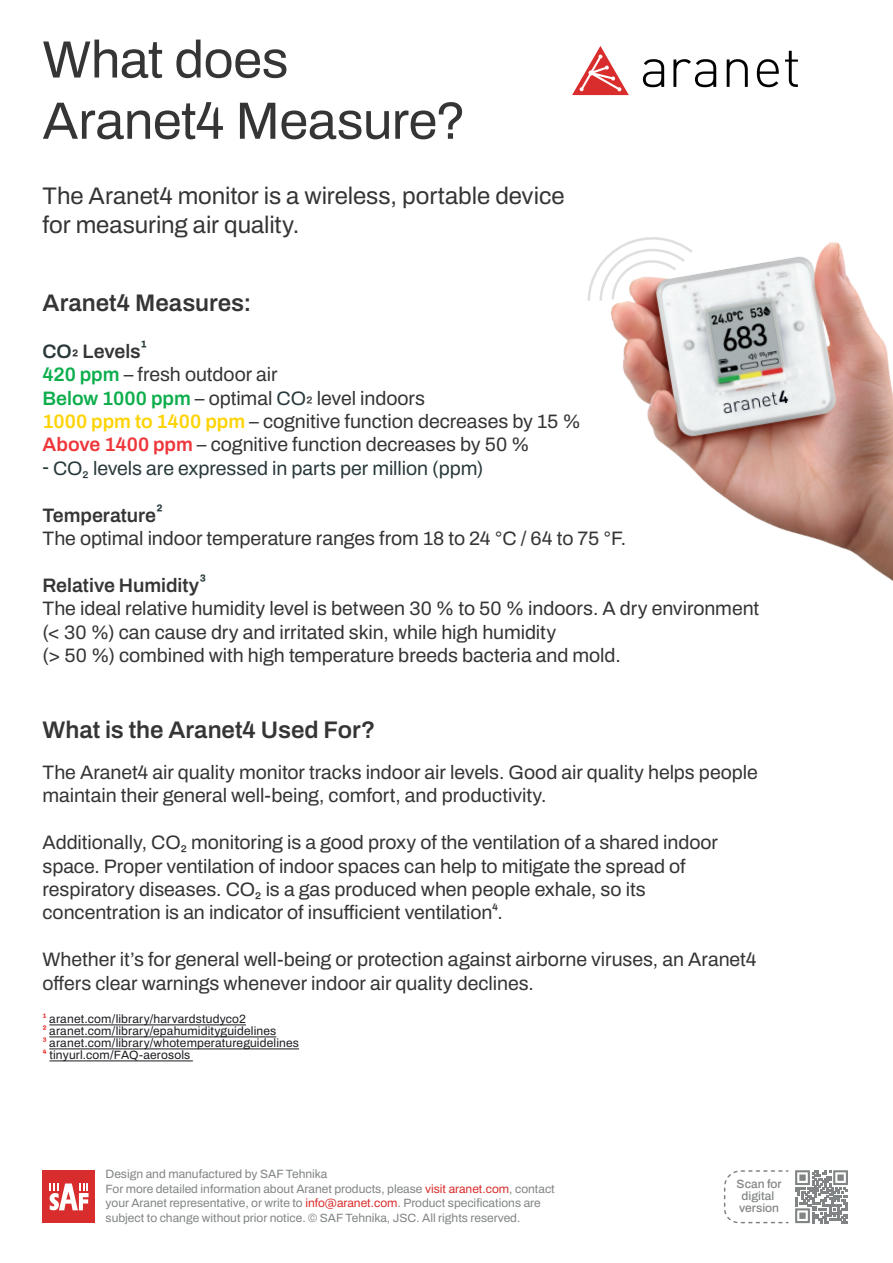
<style>
.page{position:relative;width:893px;height:1263px;background:#fff}
.page>*{position:absolute;margin:0;border:0;box-sizing:border-box;transform-origin:0 0}
.t1{font:52.5px/61.2px "Archivo";letter-spacing:-.01em;color:#363536}
.t2{font:24px/28.8px "Archivo";letter-spacing:-.005em;color:#363536}
.t3{font:600 24px "Archivo";color:#363536}
.t4{font:19.5px/23.4px "Archivo";letter-spacing:-.005em;color:#363536}
.t5{font:19.5px "Archivo";color:#2a3a3c}
.t6{font:12px/14.4px "Archivo";color:#818485}
.t7{font:12px/12px "Archivo";letter-spacing:.015em;color:#1d1a1f}
.t8{font:500 12px/12px "Archivo";color:#818485}
.s1{font-weight:600;color:#2a3a3c}
.s2{font-weight:600}
.s3{font-weight:600;color:#0cae4c}
.s4{color:#2a3a3c}
.s5{font-weight:600;color:#fed304}
.s6{font-weight:600;color:#ee363b}
.s7{font-weight:700;color:#eb2e2c}
.s8{color:#d92c2c}
</style>
<div class="page">
<img style="left:610px;top:241px;width:283px;height:340px">
<svg style="left:587px;top:237px;width:106px;height:64px"></svg>
<hr style="left:49px;top:1025px;width:197px;height:1px;background:#1d1a1f">
<hr style="left:49px;top:1037px;width:227px;height:1px;background:#1d1a1f">
<hr style="left:49px;top:1049px;width:250px;height:1px;background:#1d1a1f">
<hr style="left:49px;top:1061px;width:144px;height:1px;background:#1d1a1f">
<svg style="left:643px;top:59px;width:21px;height:28px"></svg>
<svg style="left:673px;top:59px;width:43px;height:28px"></svg>
<svg style="left:727px;top:59px;width:21px;height:28px"></svg>
<svg style="left:757px;top:59px;width:22px;height:28px"></svg>
<svg style="left:785px;top:51px;width:13px;height:36px"></svg>
<svg style="left:572px;top:46px;width:57px;height:49px"></svg>
<div style="left:43px;top:1170px;width:52px;height:53px;background:#d92c2c"></div>
<svg style="left:49px;top:1183px;width:40px;height:27px"></svg>
<svg style="left:723px;top:1170px;width:65px;height:54px"></svg>
<svg style="left:795px;top:1170px;width:53px;height:53px"></svg>
<h1 class="t1" style="left:43px;top:29px;width:425px">What does<br>Aranet4 Measure?</h1>
<p class="t2" style="left:43px;top:181px;width:524px">The Aranet4 monitor is a wireless, portable device for measuring air quality.</p>
<p class="t3" style="left:43px;top:285px;width:211px">Aranet4 Measures:</p>
<p class="t4" style="left:43px;top:339px;width:540px"><span class="s1">CO</span><span class="s2">² Levels</span><span class="s1">¹<br></span><span class="s3">420 ppm</span> – fresh outdoor air<br><span class="s3">Below 1000 ppm</span> – optimal <span class="s4">CO</span>² level indoors<br><span class="s5">1000 ppm to 1400 ppm</span> – cognitive function decreases by 15 % <span class="s6">Above 1400 ppm</span> – cognitive function decreases by 50 %</p>
<p class="t5" style="left:43px;top:453px;width:442px">- CO₂ levels are expressed in parts per million (ppm)</p>
<p class="t4" style="left:43px;top:503px;width:585px"><span class="s2">Temperature</span><span class="s1">²<br></span>The optimal indoor temperature ranges from 18 to 24 °C / 64 to 75 °F.</p>
<p class="t4" style="left:43px;top:573px;width:718px"><span class="s2">Relative Humidity</span><span class="s1">³<br></span>The ideal relative humidity level is between 30 % to 50 % indoors. A dry environment (&lt; 30 %) can cause dry and irritated skin, while high humidity<br>(&gt; 50 %) combined with high temperature breeds bacteria and mold.</p>
<p class="t3" style="left:43px;top:711px;width:334px">What is the Aranet4 Used For?</p>
<p class="t4" style="left:43px;top:760px;width:717px">The Aranet4 air quality monitor tracks indoor air levels. Good air quality helps people maintain their general well-being, comfort, and productivity.</p>
<p class="t4" style="left:43px;top:831px;width:677px">Additionally, CO₂ monitoring is a good proxy of the ventilation of a shared indoor space. Proper ventilation of indoor spaces can help to mitigate the spread of respiratory diseases. CO₂ is a gas produced when people exhale, so its concentration is an indicator of insufficient ventilation⁴.</p>
<p class="t4" style="left:43px;top:948px;width:715px">Whether it’s for general well-being or protection against airborne viruses, an Aranet4 offers clear warnings whenever indoor air quality declines.</p>
<p class="t7" style="left:43px;top:1013px;width:258px"><span class="s7">¹</span> aranet.com/library/harvardstudyco2<br><span class="s7">²</span> aranet.com/library/epahumidityguidelines<br><span class="s7">³</span> aranet.com/library/whotemperatureguidelines <span class="s7">⁴</span> tinyurl.com/FAQ-aerosols</p>
<p class="t6" style="left:106px;top:1167px;width:451px">Design and manufactured by SAF Tehnika<br>For more detailed information about Aranet products, please <span class="s8">visit aranet.com</span>, contact your Aranet representative, or write to <span class="s8">info@aranet.com</span>. Product specifications are subject to change without prior notice. © SAF Tehnika, JSC. All rights reserved.</p>
<p class="t8" style="left:737px;top:1178px;width:46px">Scan for digital version</p>
</div>
